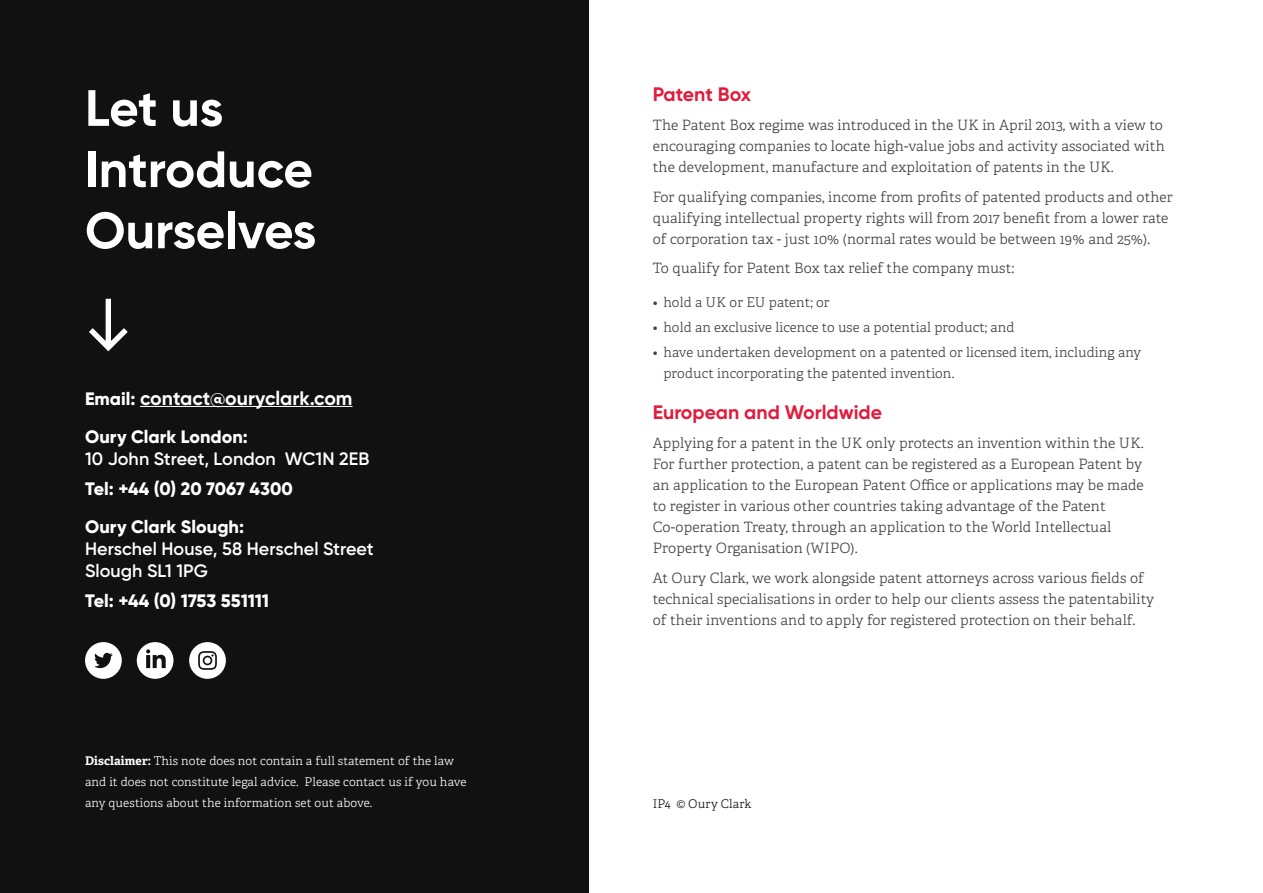
<style>
.page{position:relative;width:1263px;height:893px;background:#fff}
.page>*{position:absolute;margin:0;border:0;box-sizing:border-box;transform-origin:0 0}
.t1{font:700 51px/61.2px "Gilroy";color:#fff}
.t2{font:700 19.5px "Gilroy";color:#e11c3c}
.t3{font:700 19.5px "Gilroy";color:#fff}
.t4{font:800 18px/38.5px "Gilroy";letter-spacing:.005em;color:#fff}
.t5{font:600 18px/21.6px "Gilroy";color:#fff}
.t6{font:300 14.25px/21px "Adelle";letter-spacing:.01em;color:#414042}
.t7{font:300 13.5px/21px "Adelle";letter-spacing:.01em;color:#414042}
.t8{font:300 12px/21px "Adelle";letter-spacing:.01em;color:#fff}
.t9{font:300 12px "Adelle";letter-spacing:.02em;color:#111}
.s1{font-weight:800;font-size:18px}
.s2{font-weight:700}
</style>
<div class="page">
<div style="left:0;top:0;width:589px;height:893px;background:#111"></div>
<hr style="left:140px;top:406px;width:212px;height:1px;background:#fff">
<svg style="left:89px;top:299px;width:39px;height:52px"></svg>
<svg style="left:85px;top:642px;width:37px;height:37px"></svg>
<svg style="left:137px;top:642px;width:36px;height:37px"></svg>
<svg style="left:189px;top:642px;width:37px;height:37px"></svg>
<svg style="left:204px;top:657px;width:7px;height:7px"></svg>
<h1 class="t1" style="left:85px;top:77px;width:233px">Let us<br>Introduce<br>Ourselves</h1>
<h2 class="t3" style="left:85px;top:385px;width:269px"><span class="s1">Email:</span> contact@ouryclark.com</h2>
<p class="t4" style="left:85px;top:417px;width:164px">Oury Clark London:</p>
<p class="t5" style="left:85px;top:447px;width:286px">10 John Street, London WC1N 2EB</p>
<p class="t4" style="left:85px;top:469px;width:209px">Tel: +44 (0) 20 7067 4300<br>Oury Clark Slough:</p>
<p class="t5" style="left:85px;top:538px;width:290px">Herschel House, 58 Herschel Street<br>Slough SL1 1PG</p>
<p class="t4" style="left:85px;top:581px;width:186px">Tel: +44 (0) 1753 551111</p>
<p class="t8" style="left:85px;top:750px;width:383px"><span class="s2">Disclaimer:</span> This note does not contain a full statement of the law and it does not constitute legal advice. Please contact us if you have any questions about the information set out above.</p>
<h2 class="t2" style="left:653px;top:82px;width:100px">Patent Box</h2>
<p class="t6" style="left:653px;top:115px;width:513px">The Patent Box regime was introduced in the UK in April 2013, with a view to encouraging companies to locate high-value jobs and activity associated with the development, manufacture and exploitation of patents in the UK.</p>
<p class="t6" style="left:653px;top:186px;width:522px">For qualifying companies, income from profits of patented products and other qualifying intellectual property rights will from 2017 benefit from a lower rate of corporation tax - just 10% (normal rates would be between 19% and 25%).</p>
<p class="t6" style="left:653px;top:258px;width:363px">To qualify for Patent Box tax relief the company must:</p>
<p class="t7" style="left:653px;top:292px;width:178px">• hold a UK or EU patent; or</p>
<p class="t7" style="left:653px;top:317px;width:363px">• hold an exclusive licence to use a potential product; and</p>
<p class="t7" style="left:663px;top:342px;width:479px;text-indent:-11px">• have undertaken development on a patented or licensed item, including any product incorporating the patented invention.</p>
<h2 class="t2" style="left:653px;top:400px;width:231px">European and Worldwide</h2>
<p class="t6" style="left:653px;top:433px;width:493px">Applying for a patent in the UK only protects an invention within the UK.<br>For further protection, a patent can be registered as a European Patent by an application to the European Patent Office or applications may be made to register in various other countries taking advantage of the Patent Co-operation Treaty, through an application to the World Intellectual Property Organisation (WIPO).</p>
<p class="t6" style="left:653px;top:568px;width:503px">At Oury Clark, we work alongside patent attorneys across various fields of technical specialisations in order to help our clients assess the patentability of their inventions and to apply for registered protection on their behalf.</p>
<p class="t9" style="left:653px;top:796px;width:100px">IP4 © Oury Clark</p>
</div>
